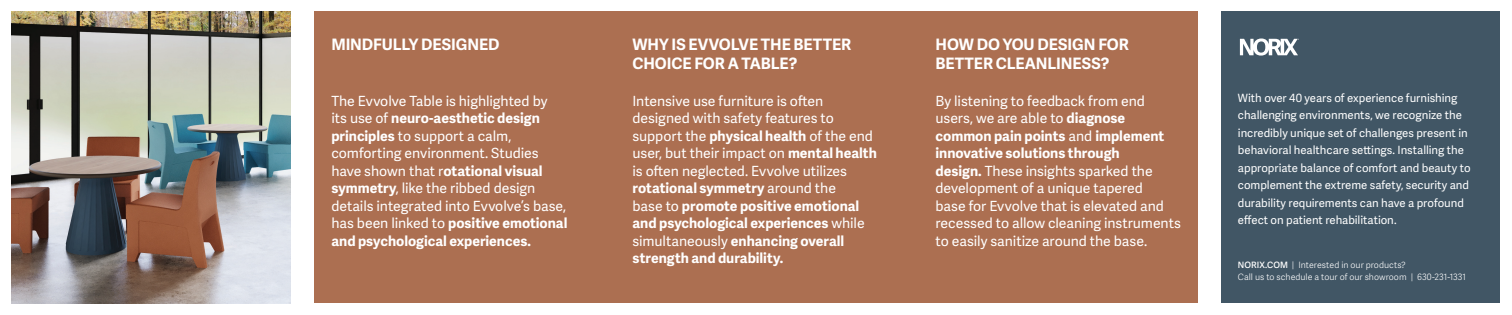
<style>
.page{position:relative;width:1512px;height:315px;background:#fff}
.page>*{position:absolute;margin:0;border:0;box-sizing:border-box;transform-origin:0 0}
.t1{font:700 15.75px/19.2px "Adelle Sans";letter-spacing:-.005em;color:#fff}
.t2{font:14px/17.5px "Adelle Sans";letter-spacing:-.005em;color:#fff}
.t3{font:11.38px/17.5px "Adelle Sans";letter-spacing:-.005em;color:#fff}
.t4{font:300 8.75px/11.4px "Adelle Sans";letter-spacing:.005em;color:#fff}
.s1{font-weight:700}
.s2{font-weight:600}
</style>
<div class="page">
<div style="left:314px;top:12px;width:884px;height:291px;background:#ac6f51"></div>
<img style="left:12px;top:12px;width:279px;height:291px">
<div style="left:1221px;top:12px;width:279px;height:291px;background:#415665"></div>
<svg style="left:1240px;top:38px;width:59px;height:18px"></svg>
<p class="t1" style="left:331px;top:34px;width:170px">MINDFULLY DESIGNED</p>
<p class="t2" style="left:331px;top:92px;width:238px">The Evvolve Table is highlighted by<br>its use of <span class="s1">neuro-aesthetic design principles</span> to support a calm, comforting environment. Studies have shown that r<span class="s1">otational visual symmetry</span>, like the ribbed design details integrated into Evvolve’s base, has been linked to <span class="s1">positive emotional and psychological experiences.</span></p>
<p class="t1" style="left:633px;top:34px;width:220px">WHY IS EVVOLVE THE BETTER<br>CHOICE FOR A TABLE?</p>
<p class="t2" style="left:633px;top:92px;width:246px">Intensive use furniture is often designed with safety features to support the <span class="s1">physical health</span> of the end user, but their impact on <span class="s1">mental health </span>is often neglected. Evvolve utilizes <span class="s1">rotational symmetry</span> around the<br>base to <span class="s1">promote positive emotional and psychological experiences</span> while simultaneously <span class="s1">enhancing overall strength and durability.</span></p>
<p class="t3" style="left:1238px;top:88px;width:234px">With over 40 years of experience furnishing challenging environments, we recognize the incredibly unique set of challenges present in behavioral healthcare settings. Installing the appropriate balance of comfort and beauty to complement the extreme safety, security and durability requirements can have a profound effect on patient rehabilitation.</p>
<p class="t1" style="left:936px;top:34px;width:195px">HOW DO YOU DESIGN FOR<br>BETTER CLEANLINESS?</p>
<p class="t2" style="left:936px;top:92px;width:247px">By listening to feedback from end users, we are able to <span class="s1">diagnose common pain points</span> and <span class="s1">implement innovative solutions through<br>design.</span> These insights sparked the development of a unique tapered<br>base for Evvolve that is elevated and recessed to allow cleaning instruments to easily sanitize around the base.</p>
<p class="t4" style="left:1238px;top:259px;width:230px"><span class="s2">NORIX.COM</span> | Interested in our products?<br>Call us to schedule a tour of our showroom | 630-231-1331</p>
</div>
